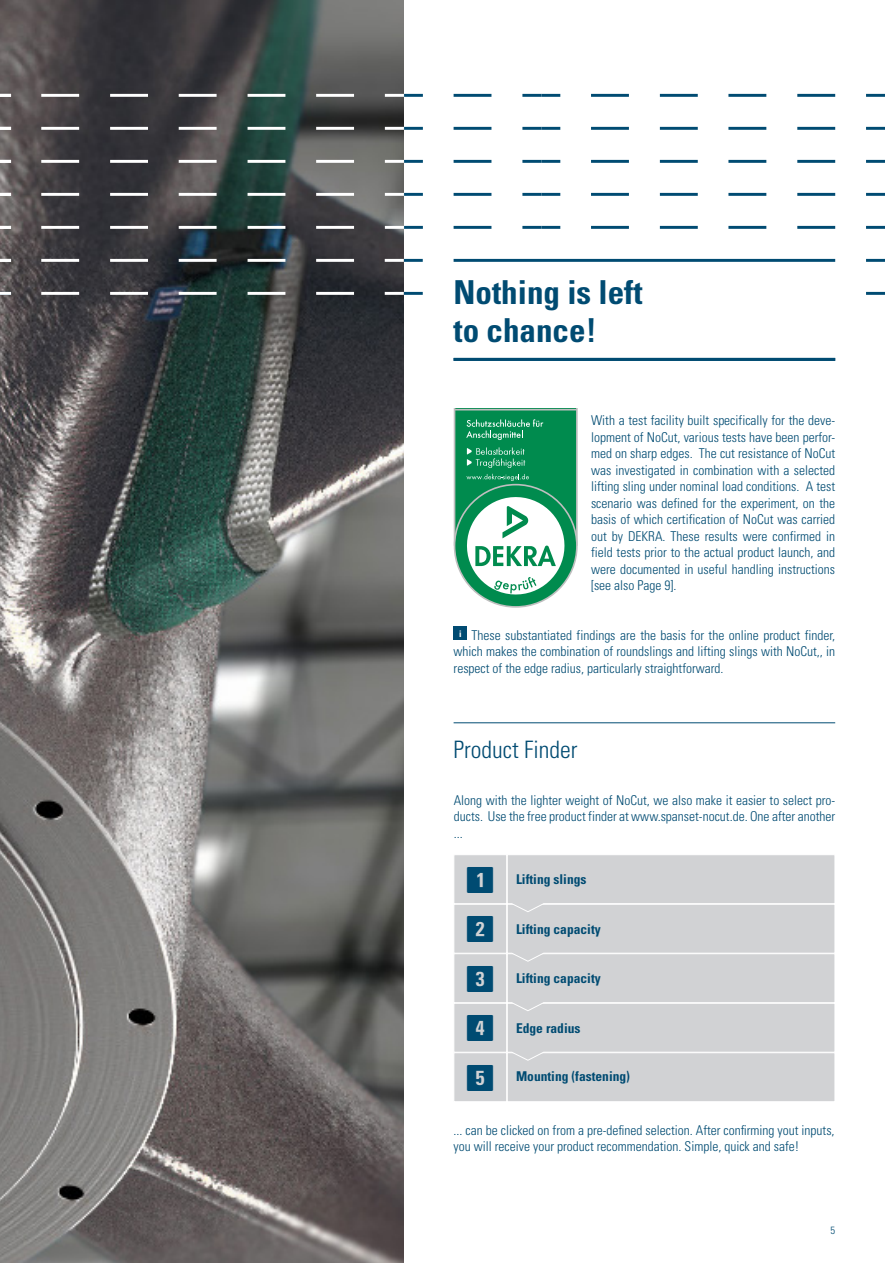
<style>
.page{position:relative;width:885px;height:1263px;background:#fff}
.page>*{position:absolute;margin:0;border:0;box-sizing:border-box;transform-origin:0 0}
.t1{font:46.5px "SSD BA Font";color:#004b72}
.t2{font:700 condensed 33px/37.5px "Univers";color:#004b72}
.t3{font:300 condensed 24px "Univers";color:#004b72}
.t4{font:300 condensed 13.5px/16.5px "Univers";color:#004b72;text-align:justify}
.t5{font:700 condensed 13.5px "Univers";color:#004b72}
.t6{font:300 condensed 10.5px "Univers";color:#004b72}
</style>
<div class="page">
<img style="left:0;top:0;width:404px;height:1263px">
<hr style="left:453px;top:259px;width:382px;height:3px;background:#004b72">
<svg style="left:454px;top:485px;width:122px;height:122px"></svg>
<svg style="left:453px;top:409px;width:124px;height:185px"></svg>
<div style="left:453px;top:626px;width:14px;height:14px;background:#004b72"></div>
<hr style="left:453px;top:358px;width:382px;height:3px;background:#004b72">
<hr style="left:453px;top:722px;width:382px;height:1px;background:#004b72">
<div style="left:454px;top:855px;width:381px;height:246px;background:#d1d2d4"></div>
<hr style="left:865px;top:94px;width:19px;height:3px;background:#004b72">
<hr style="left:865px;top:127px;width:19px;height:3px;background:#004b72">
<hr style="left:865px;top:160px;width:19px;height:3px;background:#004b72">
<hr style="left:865px;top:193px;width:19px;height:3px;background:#004b72">
<hr style="left:865px;top:226px;width:19px;height:3px;background:#004b72">
<hr style="left:865px;top:259px;width:19px;height:3px;background:#004b72">
<hr style="left:865px;top:292px;width:19px;height:3px;background:#004b72">
<hr style="left:41px;top:160px;width:38px;height:3px;background:#fff">
<hr style="left:41px;top:94px;width:38px;height:3px;background:#fff">
<hr style="left:41px;top:193px;width:38px;height:3px;background:#fff">
<hr style="left:41px;top:226px;width:38px;height:3px;background:#fff">
<hr style="left:41px;top:259px;width:38px;height:3px;background:#fff">
<hr style="left:41px;top:292px;width:38px;height:3px;background:#fff">
<hr style="left:41px;top:127px;width:38px;height:3px;background:#fff">
<hr style="left:110px;top:160px;width:38px;height:3px;background:#fff">
<hr style="left:110px;top:94px;width:38px;height:3px;background:#fff">
<hr style="left:110px;top:193px;width:38px;height:3px;background:#fff">
<hr style="left:110px;top:226px;width:38px;height:3px;background:#fff">
<hr style="left:110px;top:259px;width:38px;height:3px;background:#fff">
<hr style="left:110px;top:292px;width:38px;height:3px;background:#fff">
<hr style="left:110px;top:127px;width:38px;height:3px;background:#fff">
<hr style="left:179px;top:160px;width:37px;height:3px;background:#fff">
<hr style="left:179px;top:193px;width:37px;height:3px;background:#fff">
<hr style="left:179px;top:226px;width:37px;height:3px;background:#fff">
<hr style="left:179px;top:259px;width:37px;height:3px;background:#fff">
<hr style="left:179px;top:292px;width:37px;height:3px;background:#fff">
<hr style="left:591px;top:94px;width:38px;height:3px;background:#004b72">
<hr style="left:591px;top:127px;width:38px;height:3px;background:#004b72">
<hr style="left:591px;top:160px;width:38px;height:3px;background:#004b72">
<hr style="left:591px;top:193px;width:38px;height:3px;background:#004b72">
<hr style="left:591px;top:226px;width:38px;height:3px;background:#004b72">
<hr style="left:659px;top:127px;width:38px;height:3px;background:#004b72">
<hr style="left:659px;top:94px;width:38px;height:3px;background:#004b72">
<hr style="left:659px;top:160px;width:38px;height:3px;background:#004b72">
<hr style="left:659px;top:193px;width:38px;height:3px;background:#004b72">
<hr style="left:659px;top:226px;width:38px;height:3px;background:#004b72">
<hr style="left:728px;top:127px;width:38px;height:3px;background:#004b72">
<hr style="left:728px;top:94px;width:38px;height:3px;background:#004b72">
<hr style="left:728px;top:160px;width:38px;height:3px;background:#004b72">
<hr style="left:728px;top:193px;width:38px;height:3px;background:#004b72">
<hr style="left:728px;top:226px;width:38px;height:3px;background:#004b72">
<hr style="left:797px;top:127px;width:38px;height:3px;background:#004b72">
<hr style="left:797px;top:94px;width:38px;height:3px;background:#004b72">
<hr style="left:797px;top:160px;width:38px;height:3px;background:#004b72">
<hr style="left:797px;top:193px;width:38px;height:3px;background:#004b72">
<hr style="left:797px;top:226px;width:38px;height:3px;background:#004b72">
<hr style="left:541px;top:94px;width:19px;height:3px;background:#004b72">
<hr style="left:179px;top:94px;width:37px;height:3px;background:#fff">
<hr style="left:541px;top:127px;width:19px;height:3px;background:#004b72">
<hr style="left:179px;top:127px;width:37px;height:3px;background:#fff">
<hr style="left:541px;top:160px;width:19px;height:3px;background:#004b72">
<hr style="left:541px;top:193px;width:19px;height:3px;background:#004b72">
<hr style="left:541px;top:226px;width:19px;height:3px;background:#004b72">
<hr style="left:316px;top:94px;width:38px;height:3px;background:#fff">
<hr style="left:316px;top:127px;width:38px;height:3px;background:#fff">
<hr style="left:316px;top:160px;width:38px;height:3px;background:#fff">
<hr style="left:316px;top:193px;width:38px;height:3px;background:#fff">
<hr style="left:316px;top:226px;width:38px;height:3px;background:#fff">
<hr style="left:316px;top:259px;width:38px;height:3px;background:#fff">
<hr style="left:404px;top:259px;width:18px;height:3px;background:#004b72">
<hr style="left:316px;top:292px;width:38px;height:3px;background:#fff">
<hr style="left:404px;top:292px;width:18px;height:3px;background:#004b72">
<hr style="left:404px;top:94px;width:19px;height:3px;background:#004b72">
<hr style="left:404px;top:127px;width:19px;height:3px;background:#004b72">
<hr style="left:404px;top:160px;width:19px;height:3px;background:#004b72">
<hr style="left:404px;top:193px;width:19px;height:3px;background:#004b72">
<hr style="left:404px;top:226px;width:19px;height:3px;background:#004b72">
<hr style="left:453px;top:94px;width:38px;height:3px;background:#004b72">
<hr style="left:453px;top:127px;width:38px;height:3px;background:#004b72">
<hr style="left:453px;top:160px;width:38px;height:3px;background:#004b72">
<hr style="left:453px;top:193px;width:38px;height:3px;background:#004b72">
<hr style="left:453px;top:226px;width:38px;height:3px;background:#004b72">
<svg style="left:0;top:94px;width:11px;height:3px"></svg>
<svg style="left:0;top:127px;width:11px;height:3px"></svg>
<svg style="left:0;top:160px;width:11px;height:3px"></svg>
<svg style="left:0;top:193px;width:11px;height:3px"></svg>
<svg style="left:0;top:226px;width:11px;height:3px"></svg>
<svg style="left:0;top:259px;width:11px;height:3px"></svg>
<svg style="left:0;top:292px;width:11px;height:3px"></svg>
<hr style="left:522px;top:94px;width:19px;height:3px;background:#004b72">
<hr style="left:522px;top:127px;width:19px;height:3px;background:#004b72">
<hr style="left:522px;top:160px;width:19px;height:3px;background:#004b72">
<hr style="left:522px;top:193px;width:19px;height:3px;background:#004b72">
<hr style="left:522px;top:226px;width:19px;height:3px;background:#004b72">
<hr style="left:247px;top:94px;width:38px;height:3px;background:#fff">
<hr style="left:247px;top:127px;width:38px;height:3px;background:#fff">
<hr style="left:247px;top:160px;width:38px;height:3px;background:#fff">
<hr style="left:247px;top:193px;width:38px;height:3px;background:#fff">
<hr style="left:247px;top:226px;width:38px;height:3px;background:#fff">
<hr style="left:247px;top:259px;width:38px;height:3px;background:#fff">
<hr style="left:247px;top:292px;width:38px;height:3px;background:#fff">
<hr style="left:384px;top:259px;width:20px;height:3px;background:#fff">
<hr style="left:384px;top:292px;width:20px;height:3px;background:#fff">
<hr style="left:385px;top:94px;width:19px;height:3px;background:#fff">
<hr style="left:385px;top:127px;width:19px;height:3px;background:#fff">
<hr style="left:385px;top:160px;width:19px;height:3px;background:#fff">
<hr style="left:385px;top:193px;width:19px;height:3px;background:#fff">
<hr style="left:385px;top:226px;width:19px;height:3px;background:#fff">
<h2 class="t2" style="left:453px;top:274px;width:190px">Nothing is left to chance!</h2>
<p class="t4" style="left:591px;top:412px;width:246px">With a test facility built specifically for the deve&shy;lopment of NoCut, various tests have been perfor&shy;med on sharp edges. The cut resistance of NoCut was investigated in combination with a selected lifting sling under nominal load conditions. A test scenario was defined for the experiment, on the basis of which certification of NoCut was carried out by DEKRA. These results were confirmed in field tests prior to the actual product launch, and were documented in useful handling instructions [see also Page 9].</p>
<p class="t4" style="left:453px;top:627px;width:383px;text-indent:5px"><sup>i</sup> These substantiated findings are the basis for the online product finder, which makes the combination of roundslings and lifting slings with NoCut,, in respect of the edge radius, particularly straightforward.</p>
<h3 class="t3" style="left:453px;top:735px;width:125px">Product Finder</h3>
<p class="t4" style="left:453px;top:792px;width:383px">Along with the lighter weight of NoCut, we also make it easier to select pro&shy;ducts. Use the free product finder at www.spanset-nocut.de. One after another ...</p>
<h1 class="t1" style="left:467px;top:854px;width:28px">1</h1>
<p class="t5" style="left:516px;top:871px;width:72px">Lifting slings</p>
<h1 class="t1" style="left:467px;top:903px;width:28px">2</h1>
<p class="t5" style="left:516px;top:920px;width:86px">Lifting capacity</p>
<h1 class="t1" style="left:467px;top:953px;width:28px">3</h1>
<p class="t5" style="left:516px;top:970px;width:86px">Lifting capacity</p>
<h1 class="t1" style="left:467px;top:1002px;width:28px">4</h1>
<p class="t5" style="left:516px;top:1019px;width:66px">Edge radius</p>
<h1 class="t1" style="left:467px;top:1052px;width:28px">5</h1>
<p class="t5" style="left:516px;top:1068px;width:116px">Mounting (fastening)</p>
<p class="t4" style="left:453px;top:1122px;width:382px">... can be clicked on from a pre-defined selection. After confirming yout inputs, you will receive your product recommendation. Simple, quick and safe!</p>
<p class="t6" style="left:830px;top:1224px;width:6px">5</p>
</div>
